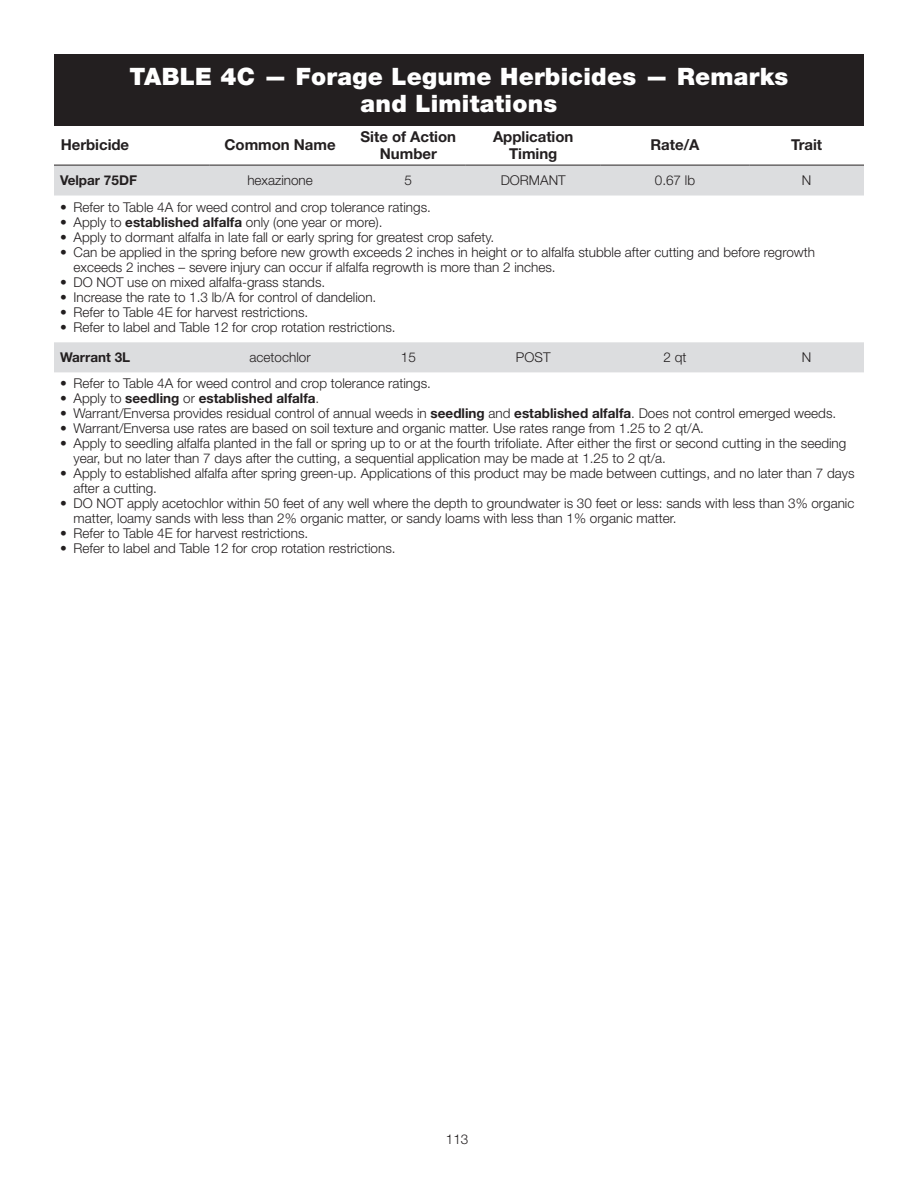
<style>
.page{position:relative;width:918px;height:1188px;background:#fff}
.page>*{position:absolute;margin:0;border:0;box-sizing:border-box;transform-origin:0 0}
.Table_H1{font:900 24px/27px "Helvetica Neue LT Std";letter-spacing:.01em;color:#fff;text-align:center}
.Table_H2{font:700 15px/16.5px "Helvetica Neue LT Std";letter-spacing:-.005em;color:#231f20;text-align:center}
.Table_body_CENTER{font:300 13.5px/15px "Helvetica Neue LT Std";color:#231f20}
.Table_body_CENTER-2{font:700 13.5px "Helvetica Neue LT Std";color:#231f20}
.s1{font-weight:700}
.s2{font-weight:300}
</style>
<div class="page">
<svg style="left:54px;top:166px;width:810px;height:206px"></svg>
<div style="left:54px;top:54px;width:810px;height:71px;background:#231f20"></div>
<hr style="left:54px;top:165px;width:155px;height:1px;background:#231f20">
<hr style="left:209px;top:165px;width:142px;height:1px;background:#231f20">
<hr style="left:351px;top:165px;width:115px;height:1px;background:#231f20">
<hr style="left:466px;top:165px;width:135px;height:1px;background:#231f20">
<hr style="left:601px;top:165px;width:148px;height:1px;background:#231f20">
<hr style="left:749px;top:165px;width:115px;height:1px;background:#231f20">
<p class="Table_H1" style="left:130px;top:62px;width:660px">TABLE 4C — Forage Legume Herbicides — Remarks and Limitations</p>
<p class="Table_H2" style="left:61px;top:137px;width:70px">Herbicide</p>
<p class="Table_H2" style="left:225px;top:137px;width:113px">Common Name</p>
<p class="Table_H2" style="left:361px;top:128px;width:97px">Site of Action<br>Number</p>
<p class="Table_H2" style="left:493px;top:128px;width:82px">Application<br>Timing</p>
<p class="Table_H2" style="left:651px;top:137px;width:50px">Rate/A</p>
<p class="Table_H2" style="left:791px;top:137px;width:33px">Trait</p>
<p class="Table_body_CENTER-2" style="left:60px;top:172px;width:79px">Velpar 75DF</p>
<p class="Table_body_CENTER" style="left:247px;top:173px;width:67px">hexazinone</p>
<p class="Table_body_CENTER" style="left:405px;top:173px;width:9px">5</p>
<p class="Table_body_CENTER" style="left:501px;top:173px;width:67px">DORMANT</p>
<p class="Table_body_CENTER" style="left:655px;top:173px;width:42px">0.67 lb</p>
<p class="Table_body_CENTER" style="left:802px;top:173px;width:11px">N</p>
<p class="Table_body_CENTER" style="left:60px;top:199px;width:370px">• Refer to Table 4A for weed control and crop tolerance ratings.</p>
<p class="Table_body_CENTER" style="left:60px;top:214px;width:321px">• Apply to <span class="s1">established alfalfa</span> only (one year or more).</p>
<p class="Table_body_CENTER" style="left:60px;top:229px;width:433px">• Apply to dormant alfalfa in late fall or early spring for greatest crop safety.</p>
<p class="Table_body_CENTER" style="left:74px;top:244px;width:743px;text-indent:-14px">• Can be applied in the spring before new growth exceeds 2 inches in height or to alfalfa stubble after cutting and before regrowth exceeds 2 inches – severe injury can occur if alfalfa regrowth is more than 2 inches.</p>
<p class="Table_body_CENTER" style="left:60px;top:274px;width:264px">• DO NOT use on mixed alfalfa-grass stands.</p>
<p class="Table_body_CENTER" style="left:60px;top:289px;width:315px">• Increase the rate to 1. 3 lb/A for control of dandelion.</p>
<p class="Table_body_CENTER" style="left:60px;top:304px;width:247px">• Refer to Table 4E for harvest restrictions.</p>
<p class="Table_body_CENTER" style="left:60px;top:319px;width:335px">• Refer to label and Table 12 for crop rotation restrictions.</p>
<p class="Table_body_CENTER-2" style="left:60px;top:349px;width:72px">Warrant 3L</p>
<p class="Table_body_CENTER" style="left:250px;top:350px;width:63px">acetochlor</p>
<p class="Table_body_CENTER" style="left:401px;top:350px;width:17px">15</p>
<p class="Table_body_CENTER" style="left:516px;top:350px;width:36px">POST</p>
<p class="Table_body_CENTER" style="left:663px;top:350px;width:25px">2 qt</p>
<p class="Table_body_CENTER" style="left:802px;top:350px;width:11px">N</p>
<p class="Table_body_CENTER" style="left:60px;top:376px;width:370px">• Refer to Table 4A for weed control and crop tolerance ratings.</p>
<p class="Table_body_CENTER-2" style="left:60px;top:390px;width:258px"><span class="s2">• Apply to</span> seedling <span class="s2">or</span> established alfalfa<span class="s2">.</span></p>
<p class="Table_body_CENTER" style="left:60px;top:406px;width:775px">• Warrant/Enversa provides residual control of annual weeds in <span class="s1">seedling</span> and <span class="s1">established alfalfa</span>. Does not control emerged weeds.</p>
<p class="Table_body_CENTER" style="left:60px;top:421px;width:643px">• Warrant/Enversa use rates are based on soil texture and organic matter. Use rates range from 1. 25 to 2 qt/A.</p>
<p class="Table_body_CENTER" style="left:74px;top:436px;width:774px;text-indent:-14px">• Apply to seedling alfalfa planted in the fall or spring up to or at the fourth trifoliate. After either the first or second cutting in the seeding year, but no later than 7 days after the cutting, a sequential application may be made at 1. 25 to 2 qt/a.</p>
<p class="Table_body_CENTER" style="left:74px;top:466px;width:783px;text-indent:-14px">• Apply to established alfalfa after spring green-up. Applications of this product may be made between cuttings, and no later than 7 days after a cutting.</p>
<p class="Table_body_CENTER" style="left:74px;top:496px;width:782px;text-indent:-14px">• DO NOT apply acetochlor within 50 feet of any well where the depth to groundwater is 30 feet or less: sands with less than 3% organic matter, loamy sands with less than 2% organic matter, or sandy loams with less than 1% organic matter.</p>
<p class="Table_body_CENTER" style="left:60px;top:526px;width:247px">• Refer to Table 4E for harvest restrictions.</p>
<p class="Table_body_CENTER" style="left:60px;top:541px;width:335px">• Refer to label and Table 12 for crop rotation restrictions.</p>
<p class="Table_body_CENTER" style="left:446px;top:1131px;width:24px">113</p>
</div>
